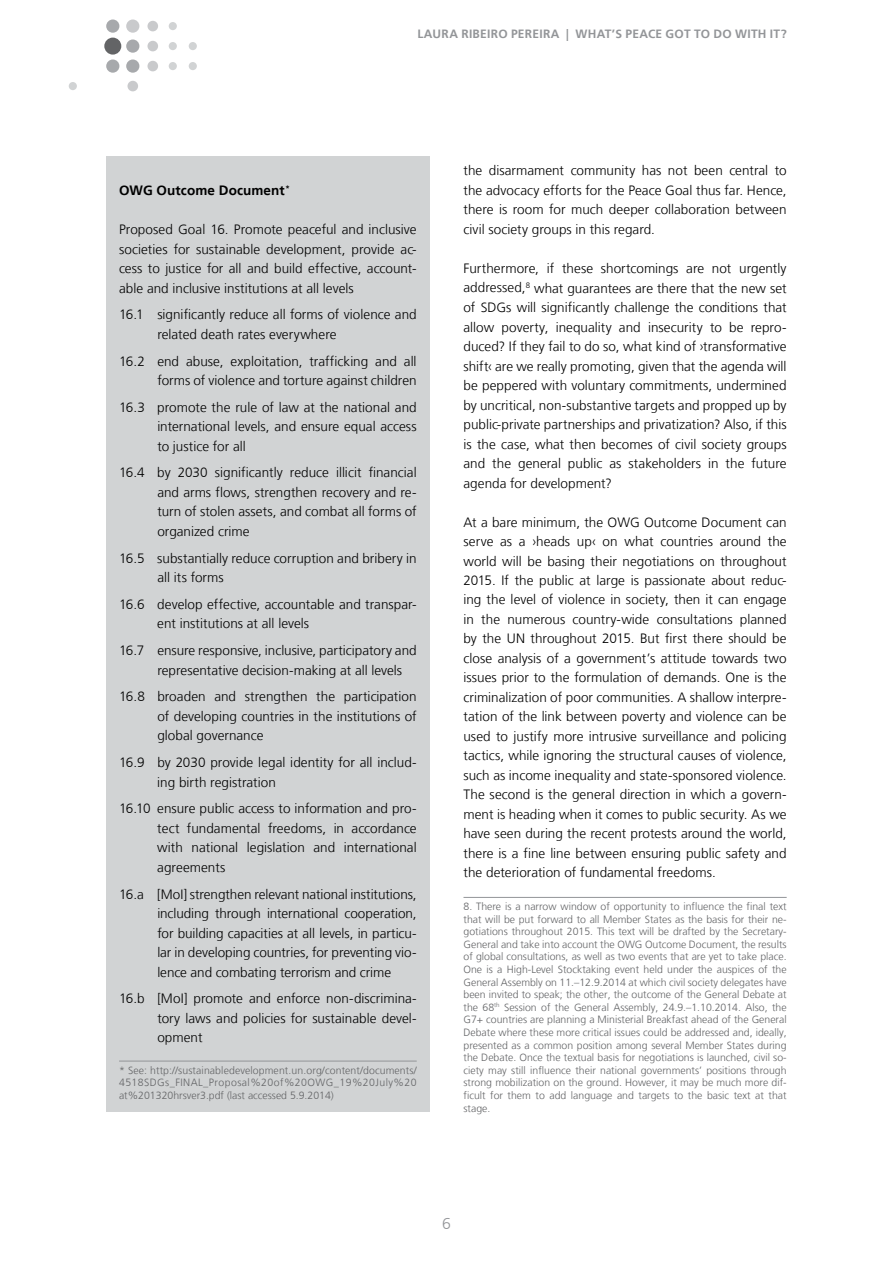
<style>
.page{position:relative;width:893px;height:1263px;background:#fff}
.page>*{position:absolute;margin:0;border:0;box-sizing:border-box;transform-origin:0 0}
.t1{font:300 15.75px "Frutiger LT";color:#939598}
.t2{font:300 13.5px/19.5px "Frutiger LT";color:#000;text-align:justify}
.t3{font:700 13.5px "Frutiger LT";letter-spacing:.005em;color:#000}
.t4{font:700 12px "Frutiger LT";letter-spacing:.025em;color:#939598}
.t5{font:300 10.5px/12.6px "Frutiger LT";color:#636466;text-align:justify}
</style>
<div class="page">
<div style="left:104px;top:38px;width:17px;height:17px;background:#636466;border-radius:50%"></div>
<div style="left:69px;top:82px;width:8px;height:8px;background:#d1d3d4;border-radius:50%"></div>
<div style="left:127px;top:81px;width:11px;height:10px;background:#c9cacc;border-radius:50%"></div>
<div style="left:169px;top:22px;width:8px;height:8px;background:#d1d3d4;border-radius:50%"></div>
<div style="left:147px;top:21px;width:11px;height:10px;background:#c9cacc;border-radius:50%"></div>
<div style="left:189px;top:42px;width:8px;height:8px;background:#d1d3d4;border-radius:50%"></div>
<div style="left:169px;top:42px;width:8px;height:8px;background:#d1d3d4;border-radius:50%"></div>
<div style="left:147px;top:41px;width:11px;height:10px;background:#c9cacc;border-radius:50%"></div>
<div style="left:189px;top:62px;width:8px;height:8px;background:#d1d3d4;border-radius:50%"></div>
<div style="left:169px;top:62px;width:8px;height:8px;background:#d1d3d4;border-radius:50%"></div>
<div style="left:147px;top:61px;width:11px;height:10px;background:#c9cacc;border-radius:50%"></div>
<div style="left:126px;top:20px;width:13px;height:13px;background:#c9cacc;border-radius:50%"></div>
<div style="left:106px;top:20px;width:13px;height:13px;background:#a7a9ac;border-radius:50%"></div>
<div style="left:126px;top:39px;width:13px;height:14px;background:#a7a9ac;border-radius:50%"></div>
<div style="left:126px;top:59px;width:13px;height:14px;background:#a7a9ac;border-radius:50%"></div>
<div style="left:106px;top:59px;width:13px;height:14px;background:#a7a9ac;border-radius:50%"></div>
<hr style="left:463px;top:897px;width:324px;height:1px;background:#939598">
<div style="left:106px;top:156px;width:323px;height:956px;background:#d1d3d4"></div>
<hr style="left:119px;top:1061px;width:298px;height:1px;background:#939598">
<p class="t4" style="left:417px;top:27px;width:371px">LAURA RIBEIRO PEREIRA | WHAT’S PEACE GOT TO DO WITH IT?</p>
<p class="t3" style="left:119px;top:182px;width:177px">OWG Outcome Document<sup>*</sup><sup>1</sup></p>
<p class="t2" style="left:119px;top:220px;width:299px">Proposed Goal 16. Promote peaceful and inclusive societies for sustainable development, provide ac&shy;cess to justice for all and build effective, account&shy;able and inclusive institutions at all levels</p>
<p class="t2" style="left:157px;top:305px;width:261px;text-indent:-38px">16.1 significantly reduce all forms of violence and related death rates everywhere</p>
<p class="t2" style="left:119px;top:351px;width:299px;text-align:right">16.2 end abuse, exploitation, trafficking and all forms of violence and torture against children</p>
<p class="t2" style="left:157px;top:397px;width:261px;text-indent:-38px">16.3 promote the rule of law at the national and international levels, and ensure equal access to justice for all</p>
<p class="t2" style="left:157px;top:463px;width:261px;text-indent:-38px">16.4 by 2030 significantly reduce illicit financial and arms flows, strengthen recovery and re&shy;turn of stolen assets, and combat all forms of organized crime</p>
<p class="t2" style="left:157px;top:548px;width:261px;text-indent:-38px">16.5 substantially reduce corruption and bribery in all its forms</p>
<p class="t2" style="left:157px;top:595px;width:261px;text-indent:-38px">16.6 develop effective, accountable and transpar&shy;ent institutions at all levels</p>
<p class="t2" style="left:157px;top:641px;width:261px;text-indent:-38px">16.7 ensure responsive, inclusive, participatory and representative decision-making at all levels</p>
<p class="t2" style="left:157px;top:687px;width:261px;text-indent:-38px">16.8 broaden and strengthen the participation of developing countries in the institutions of global governance</p>
<p class="t2" style="left:157px;top:753px;width:261px;text-indent:-38px">16.9 by 2030 provide legal identity for all includ&shy;ing birth registration</p>
<p class="t2" style="left:157px;top:799px;width:261px;text-indent:-38px">16.10 ensure public access to information and pro&shy;tect fundamental freedoms, in accordance with national legislation and international agreements</p>
<p class="t2" style="left:157px;top:884px;width:261px;text-indent:-38px">16.a [MoI] strengthen relevant national institutions, including through international cooperation, for building capacities at all levels, in particu&shy;lar in developing countries, for preventing vio&shy;lence and combating terrorism and crime</p>
<p class="t2" style="left:157px;top:989px;width:261px;text-indent:-38px">16.b [MoI] promote and enforce non-discrimina&shy;tory laws and policies for sustainable devel&shy;opment</p>
<p class="t5" style="left:119px;top:1064px;width:299px">* See: http://sustainabledevelopment.un.org/content/documents/ 4518SDGs_FINAL_Proposal%20of%20OWG_19%20July%20 at%201320hrsver3.pdf (last accessed 5.9.2014)</p>
<p class="t2" style="left:463px;top:161px;width:325px">the disarmament community has not been central to the advocacy efforts for the Peace Goal thus far. Hence, there is room for much deeper collaboration between civil society groups in this regard.</p>
<p class="t2" style="left:463px;top:258px;width:325px">Furthermore, if these shortcomings are not urgently addressed,<sup>8</sup> what guarantees are there that the new set of SDGs will significantly challenge the conditions that allow poverty, inequality and insecurity to be repro&shy;duced? If they fail to do so, what kind of ›transformative shift‹ are we really promoting, given that the agenda will be peppered with voluntary commitments, undermined by uncritical, non-substantive targets and propped up by public-private partnerships and privatization? Also, if this is the case, what then becomes of civil society groups and the general public as stakeholders in the future agenda for development?</p>
<p class="t2" style="left:463px;top:512px;width:325px">At a bare minimum, the OWG Outcome Document can serve as a ›heads up‹ on what countries around the world will be basing their negotiations on throughout 2015. If the public at large is passionate about reduc&shy;ing the level of violence in society, then it can engage in the numerous country-wide consultations planned by the UN throughout 2015. But first there should be close analysis of a government’s attitude towards two issues prior to the formulation of demands. One is the criminalization of poor communities. A shallow interpre&shy;tation of the link between poverty and violence can be used to justify more intrusive surveillance and policing tactics, while ignoring the structural causes of violence, such as income inequality and state-sponsored violence.<br>The second is the general direction in which a govern&shy;ment is heading when it comes to public security. As we have seen during the recent protests around the world, there is a fine line between ensuring public safety and the deterioration of fundamental freedoms.</p>
<p class="t5" style="left:463px;top:900px;width:325px">8. There is a narrow window of opportunity to influence the final text that will be put forward to all Member States as the basis for their ne&shy;gotiations throughout 2015. This text will be drafted by the Secretary-General and take into account the OWG Outcome Document, the results of global consultations, as well as two events that are yet to take place.<br>One is a High-Level Stocktaking event held under the auspices of the General Assembly on 11.–12.9.2014 at which civil society delegates have been invited to speak; the other, the outcome of the General Debate at the 68<sup>th</sup> Session of the General Assembly, 24.9.–1.10.2014. Also, the G7+ countries are planning a Ministerial Breakfast ahead of the General Debate where these more critical issues could be addressed and, ideally, presented as a common position among several Member States during the Debate. Once the textual basis for negotiations is launched, civil so&shy;ciety may still influence their national governments’ positions through strong mobilization on the ground. However, it may be much more dif&shy;ficult for them to add language and targets to the basic text at that stage.</p>
<p class="t1" style="left:442px;top:1214px;width:10px">6</p>
</div>
